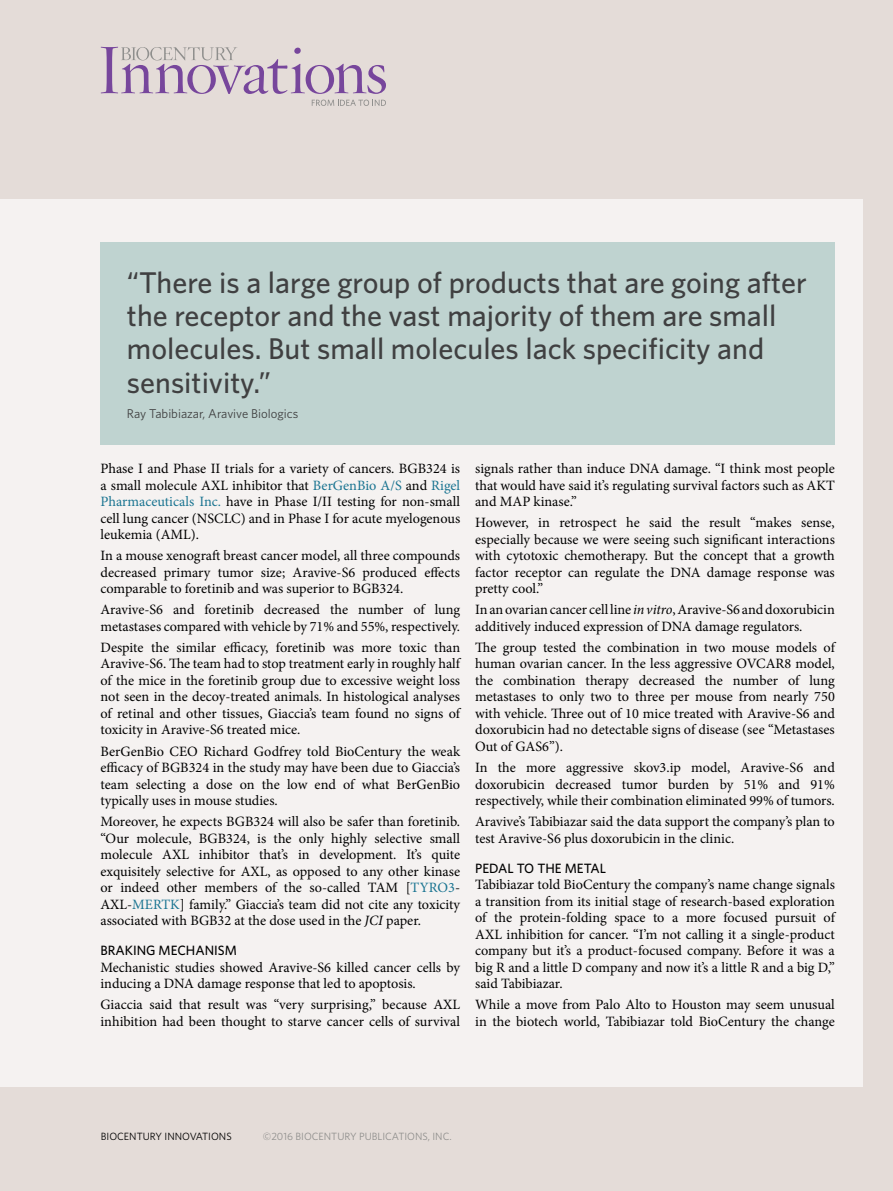
<style>
.page{position:relative;width:893px;height:1191px;background:#e4dcd8}
.page>*{position:absolute;margin:0;border:0;box-sizing:border-box;transform-origin:0 0}
.pull_quote_20{font:500 30px/33px "Whitney";color:#404041}
.body_text{font:14.25px/16.5px "Minion Pro";color:#000;text-align:justify}
.subhead{font:500 13.5px "Whitney";color:#000}
.pull_quote_attribute{font:12.75px "Whitney";color:#404041}
.t1{font:10.5px "Whitney";color:#8f8f8d}
.t2{font:10.5px "Whitney";color:#000}
.s1{color:#1a7491}
.s2{font-style:italic}
</style>
<div class="page">
<div style="left:0;top:199px;width:863px;height:887px;background:#f5f2f1"></div>
<svg style="left:101px;top:47px;width:285px;height:47px"></svg>
<svg style="left:312px;top:100px;width:74px;height:6px"></svg>
<div style="left:100px;top:242px;width:734px;height:203px;background:#bfd3d0"></div>
<p class="pull_quote_20" style="left:127px;top:266px;width:681px">“There is a large group of products that are going after the receptor and the vast majority of them are small molecules. But small molecules lack specificity and sensitivity.”</p>
<p class="pull_quote_attribute" style="left:127px;top:405px;width:173px">Ray Tabibiazar, Aravive Biologics</p>
<p class="body_text" style="left:100px;top:460px;width:361px">Phase I and Phase II trials for a variety of cancers. BGB324 is a small molecule AXL inhibitor that <span class="s1">BerGenBio A/S</span> and <span class="s1">Rigel Pharmaceuticals Inc.</span> have in Phase I/II testing for non-small cell lung cancer (NSCLC) and in Phase I for acute myelogenous leukemia (AML).</p>
<p class="body_text" style="left:100px;top:547px;width:361px">In a mouse xenograft breast cancer model, all three compounds decreased primary tumor size; Aravive-S6 produced effects comparable to foretinib and was superior to BGB324.</p>
<p class="body_text" style="left:100px;top:601px;width:361px">Aravive-S6 and foretinib decreased the number of lung metastases compared with vehicle by 71% and 55%, respectively.</p>
<p class="body_text" style="left:100px;top:639px;width:361px">Despite the similar efficacy, foretinib was more toxic than Aravive-S6. The team had to stop treatment early in roughly half of the mice in the foretinib group due to excessive weight loss not seen in the decoy-treated animals. In histological analyses of retinal and other tissues, Giaccia’s team found no signs of toxicity in Aravive-S6 treated mice.</p>
<p class="body_text" style="left:100px;top:742px;width:361px">BerGenBio CEO Richard Godfrey told BioCentury the weak efficacy of BGB324 in the study may have been due to Giaccia’s team selecting a dose on the low end of what BerGenBio typically uses in mouse studies.</p>
<p class="body_text" style="left:100px;top:813px;width:361px">Moreover, he expects BGB324 will also be safer than foretinib. “Our molecule, BGB324, is the only highly selective small molecule AXL inhibitor that’s in development. It’s quite exquisitely selective for AXL, as opposed to any other kinase or indeed other members of the so-called TAM [<span class="s1">TYRO3</span>- AXL-<span class="s1">MERTK</span>] family.” Giaccia’s team did not cite any toxicity associated with BGB32 at the dose used in the <span class="s2">JCI</span> paper.</p>
<p class="subhead" style="left:100px;top:941px;width:138px">BRAKING MECHANISM</p>
<p class="body_text" style="left:100px;top:958px;width:361px">Mechanistic studies showed Aravive-S6 killed cancer cells by inducing a DNA damage response that led to apoptosis.</p>
<p class="body_text" style="left:100px;top:996px;width:361px">Giaccia said that result was “very surprising,” because AXL inhibition had been thought to starve cancer cells of survival</p>
<p class="body_text" style="left:475px;top:460px;width:361px">signals rather than induce DNA damage. “I think most people that would have said it’s regulating survival factors such as AKT and MAP kinase.”</p>
<p class="body_text" style="left:475px;top:514px;width:361px">However, in retrospect he said the result “makes sense, especially because we were seeing such significant interactions with cytotoxic chemotherapy. But the concept that a growth factor receptor can regulate the DNA damage response was pretty cool.”</p>
<p class="body_text" style="left:475px;top:601px;width:361px">In an ovarian cancer cell line <span class="s2">in vitro</span>, Aravive-S6 and doxorubicin additively induced expression of DNA damage regulators.</p>
<p class="body_text" style="left:475px;top:639px;width:361px">The group tested the combination in two mouse models of human ovarian cancer. In the less aggressive OVCAR8 model, the combination therapy decreased the number of lung metastases to only two to three per mouse from nearly 750 with vehicle. Three out of 10 mice treated with Aravive-S6 and doxorubicin had no detectable signs of disease (see “Metastases Out of GAS6”).</p>
<p class="body_text" style="left:475px;top:759px;width:361px">In the more aggressive skov3.ip model, Aravive-S6 and doxorubicin decreased tumor burden by 51% and 91% respectively, while their combination eliminated 99% of tumors.</p>
<p class="body_text" style="left:475px;top:813px;width:361px">Aravive’s Tabibiazar said the data support the company’s plan to test Aravive-S6 plus doxorubicin in the clinic.</p>
<p class="subhead" style="left:475px;top:859px;width:133px">PEDAL TO THE METAL</p>
<p class="body_text" style="left:475px;top:876px;width:361px">Tabibiazar told BioCentury the company’s name change signals a transition from its initial stage of research-based exploration of the protein-folding space to a more focused pursuit of AXL inhibition for cancer. “I’m not calling it a single-product company but it’s a product-focused company. Before it was a big R and a little D company and now it’s a little R and a big D,” said Tabibiazar.</p>
<p class="body_text" style="left:475px;top:996px;width:361px">While a move from Palo Alto to Houston may seem unusual in the biotech world, Tabibiazar told BioCentury the change</p>
<p class="t2" style="left:101px;top:1129px;width:132px">BIOCENTURY INNOVATIONS</p>
<p class="t1" style="left:263px;top:1129px;width:190px">©2016 BIOCENTURY PUBLICATIONS, INC.</p>
</div>
